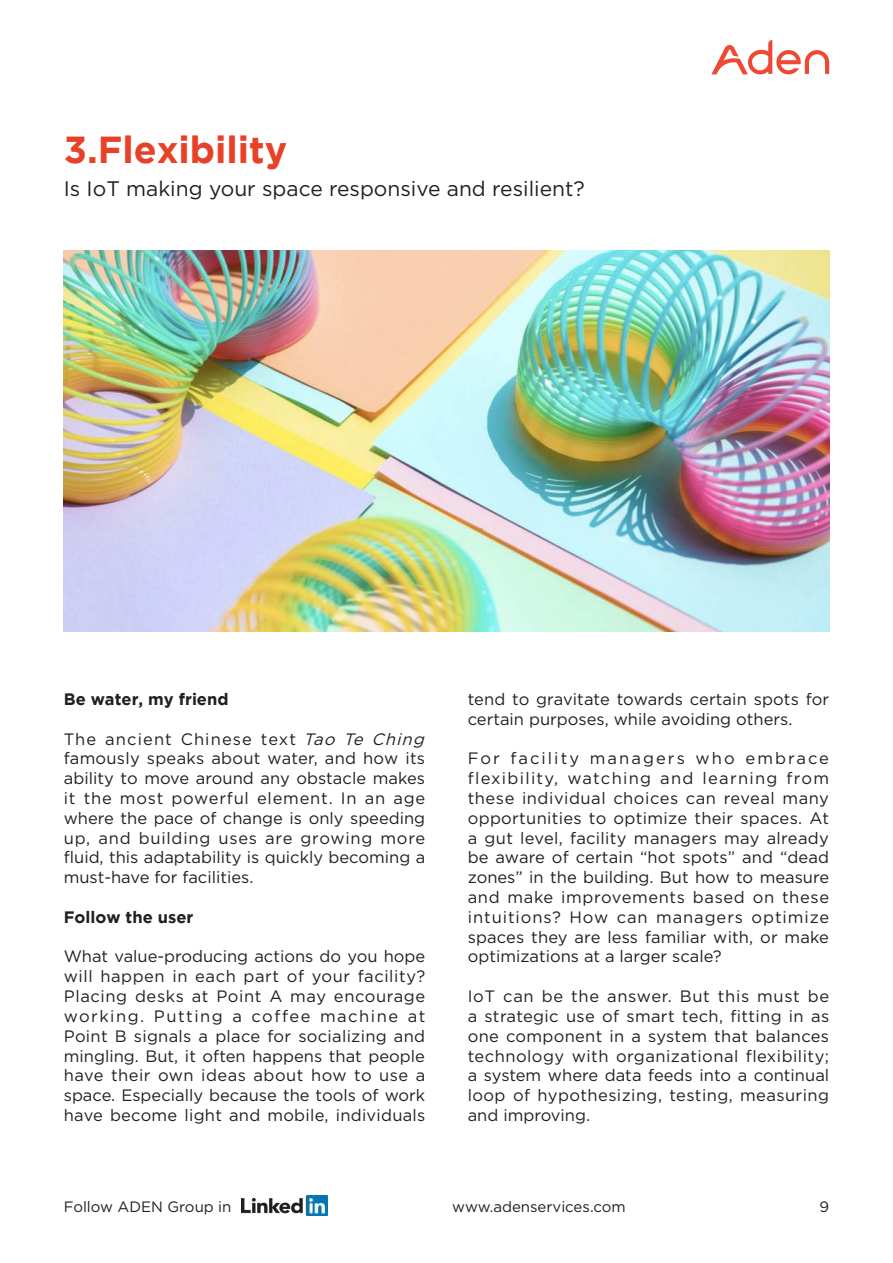
<style>
.page{position:relative;width:893px;height:1263px;background:#fff}
.page>*{position:absolute;margin:0;border:0;box-sizing:border-box;transform-origin:0 0}
.t1{font:700 37.5px "Gotham";color:#e84128}
.t2{font:21px "Gotham";color:#231f20}
.t3{font:16.5px/19.8px "Gotham";color:#231f20;text-align:justify}
.t4{font:700 16.5px "Gotham";color:#231f20}
.t5{font:15px "Gotham";color:#231f20}
.s1{font-style:italic}
</style>
<div class="page">
<svg style="left:711px;top:40px;width:118px;height:34px"></svg>
<img style="left:241px;top:1196px;width:86px;height:19px">
<img style="left:64px;top:251px;width:765px;height:380px">
<h1 class="t1" style="left:64px;top:128px;width:225px">3.Flexibility</h1>
<p class="t2" style="left:64px;top:175px;width:523px">Is IoT making your space responsive and resilient?</p>
<p class="t4" style="left:64px;top:690px;width:166px">Be water, my friend</p>
<p class="t3" style="left:64px;top:728px;width:367px;text-align:left">The ancient Chinese text <span class="s1">Tao Te Ching </span>famously speaks about water, and how its ability to move around any obstacle makes it the most powerful element. In an age where the pace of change is only speeding up, and building uses are growing more fluid, this adaptability is quickly becoming a must-have for facilities.</p>
<p class="t4" style="left:64px;top:907px;width:131px">Follow the user</p>
<p class="t3" style="left:64px;top:946px;width:363px">What value-producing actions do you hope will happen in each part of your facility?<br>Placing desks at Point A may encourage working. Putting a coffee machine at Point B signals a place for socializing and mingling. But, it often happens that people have their own ideas about how to use a space. Especially because the tools of work have become light and mobile, individuals</p>
<p class="t3" style="left:468px;top:689px;width:363px">tend to gravitate towards certain spots for certain purposes, while avoiding others.</p>
<p class="t3" style="left:468px;top:748px;width:363px">For facility managers who embrace flexibility, watching and learning from these individual choices can reveal many opportunities to optimize their spaces. At a gut level, facility managers may already be aware of certain “hot spots” and “dead zones” in the building. But how to measure and make improvements based on these intuitions? How can managers optimize spaces they are less familiar with, or make optimizations at a larger scale?</p>
<p class="t3" style="left:468px;top:986px;width:363px">IoT can be the answer. But this must be a strategic use of smart tech, fitting in as one component in a system that balances technology with organizational flexibility; a system where data feeds into a continual loop of hypothesizing, testing, measuring and improving.</p>
<p class="t5" style="left:64px;top:1197px;width:169px">Follow ADEN Group in</p>
<p class="t5" style="left:452px;top:1197px;width:175px">www.adenservices.com</p>
<p class="t5" style="left:819px;top:1197px;width:11px">9</p>
</div>
